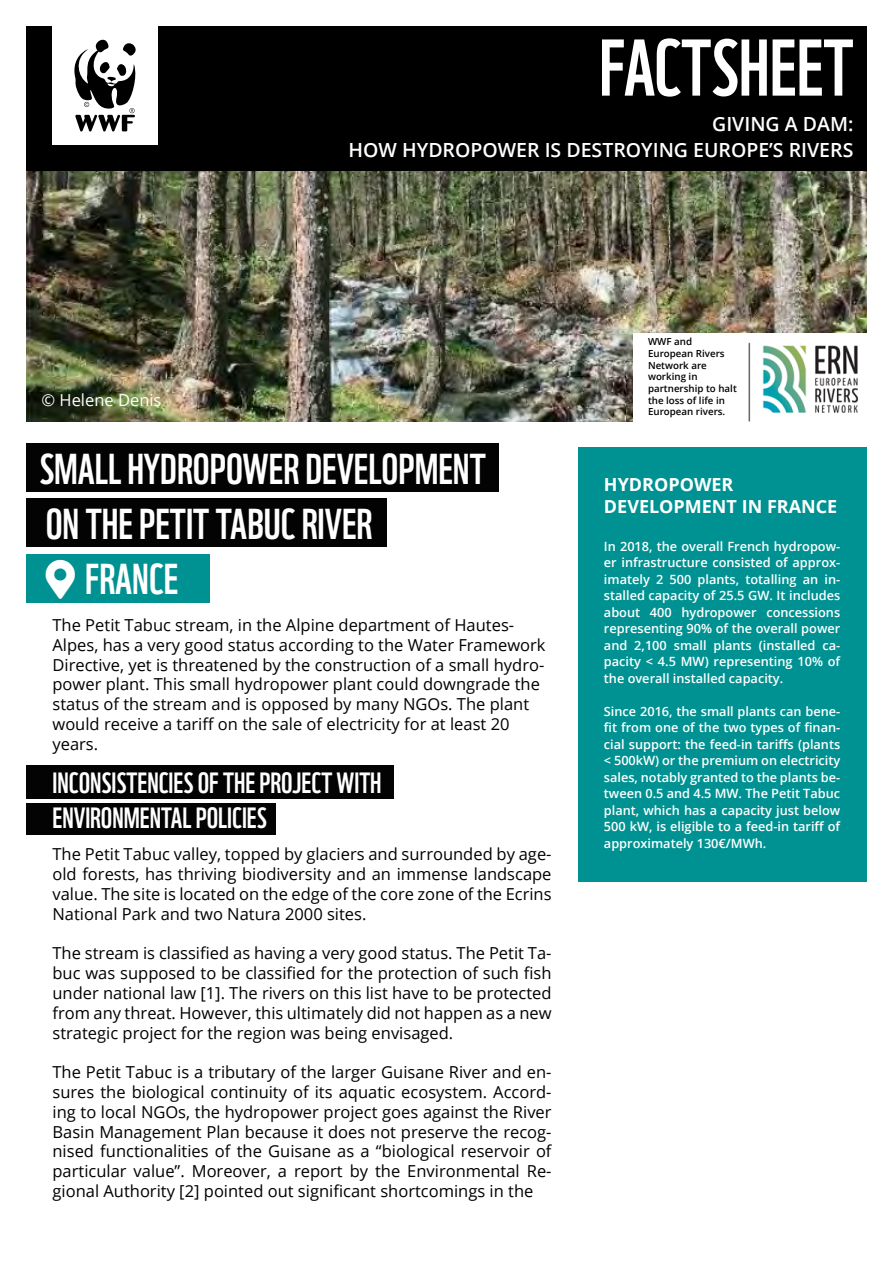
<style>
.page{position:relative;width:893px;height:1263px;background:#fff}
.page>*{position:absolute;margin:0;border:0;box-sizing:border-box;transform-origin:0 0}
.t1{font:78px "WWF";color:#fff}
.t2{font:42px/54.6px "WWF";color:#fff}
.t3{font:28.5px/34.5px "WWF";color:#fff}
.t4{font:600 19.5px/25.5px "Open Sans";color:#fff;text-align:right}
.t5{font:700 18px/21.6px "Open Sans";color:#fff}
.t6{font:16.5px/19.8px "Open Sans";color:#000;text-align:justify}
.t7{font:16.5px "Open Sans";color:#fff}
.t8{font:600 12.75px/16.5px "Open Sans";color:#fff;text-align:justify}
.t9{font:600 9.75px/11.7px "Open Sans";color:#000}
</style>
<div class="page">
<img style="left:26px;top:171px;width:841px;height:250px">
<div style="left:26px;top:26px;width:841px;height:145px;background:#000"></div>
<div style="left:53px;top:0;width:105px;height:145px;background:#fff"></div>
<svg style="left:74px;top:39px;width:62px;height:93px"></svg>
<div style="left:26px;top:443px;width:473px;height:49px;background:#040304"></div>
<div style="left:26px;top:554px;width:184px;height:49px;background:#009292"></div>
<div style="left:26px;top:498px;width:361px;height:49px;background:#040304"></div>
<img style="left:634px;top:333px;width:233px;height:89px">
<img style="left:758px;top:338px;width:109px;height:82px">
<div style="left:636px;top:338px;width:106px;height:83px;background:#fff"></div>
<div style="left:26px;top:803px;width:250px;height:32px;background:#040304"></div>
<div style="left:26px;top:765px;width:368px;height:34px;background:#040304"></div>
<div style="left:578px;top:447px;width:288px;height:434px;background:#009292"></div>
<h1 class="t1" style="left:599px;top:7px;width:256px">FACTSHEET</h1>
<p class="t7" style="left:41px;top:389px;width:122px">© Helene Denis</p>
<p class="t4" style="left:349px;top:111px;width:506px">GIVING A DAM:<br>HOW HYDROPOWER IS DESTROYING EUROPE’S RIVERS</p>
<p class="t9" style="left:648px;top:336px;width:90px">WWF and<br>European Rivers<br>Network are working in partnership to halt the loss of life in<br>European rivers.</p>
<h2 class="t2" style="left:39px;top:438px;width:448px">SMALL HYDROPOWER DEVELOPMENT<br>ON THE PETIT TABUC RIVER</h2>
<h2 class="t2" style="left:46px;top:547px;width:134px">●▼ FRANCE</h2>
<p class="t6" style="left:53px;top:615px;width:495px;text-align:left">The Petit Tabuc stream, in the Alpine department of Hautes-Alpes, has a very good status according to the Water Framework Directive, yet is threatened by the construction of a small hydro&shy;power plant. This small hydropower plant could downgrade the status of the stream and is opposed by many NGOs. The plant would receive a tariff on the sale of electricity for at least 20 years.</p>
<h3 class="t3" style="left:53px;top:763px;width:331px">INCONSISTENCIES OF THE PROJECT WITH<br>ENVIRONMENTAL POLICIES</h3>
<p class="t6" style="left:53px;top:844px;width:501px">The Petit Tabuc valley, topped by glaciers and surrounded by age&shy;old forests, has thriving biodiversity and an immense landscape value. The site is located on the edge of the core zone of the Ecrins National Park and two Natura 2000 sites.</p>
<p class="t6" style="left:53px;top:943px;width:501px">The stream is classified as having a very good status. The Petit Ta&shy;buc was supposed to be classified for the protection of such fish under national law [1]. The rivers on this list have to be protected from any threat. However, this ultimately did not happen as a new strategic project for the region was being envisaged.</p>
<p class="t6" style="left:53px;top:1062px;width:501px">The Petit Tabuc is a tributary of the larger Guisane River and en&shy;sures the biological continuity of its aquatic ecosystem. Accord&shy;ing to local NGOs, the hydropower project goes against the River Basin Management Plan because it does not preserve the recog&shy;nised functionalities of the Guisane as a “biological reservoir of particular value”. Moreover, a report by the Environmental Re&shy;gional Authority [2] pointed out significant shortcomings in the</p>
<p class="t5" style="left:604px;top:473px;width:235px">HYDROPOWER<br>DEVELOPMENT IN FRANCE</p>
<p class="t8" style="left:604px;top:538px;width:238px">In 2018, the overall French hydropow&shy;er infrastructure consisted of approx&shy;imately 2 500 plants, totalling an in&shy;stalled capacity of 25.5 GW. It includes about 400 hydropower concessions representing 90% of the overall power and 2,100 small plants (installed ca&shy;pacity &lt; 4.5 MW) representing 10% of the overall installed capacity.</p>
<p class="t8" style="left:604px;top:703px;width:238px">Since 2016, the small plants can bene&shy;fit from one of the two types of finan&shy;cial support: the feed-in tariffs (plants &lt; 500kW) or the premium on electricity sales, notably granted to the plants be&shy;tween 0.5 and 4.5 MW. The Petit Tabuc plant, which has a capacity just below 500 kW, is eligible to a feed-in tariff of approximately 130€/MWh.</p>
</div>
